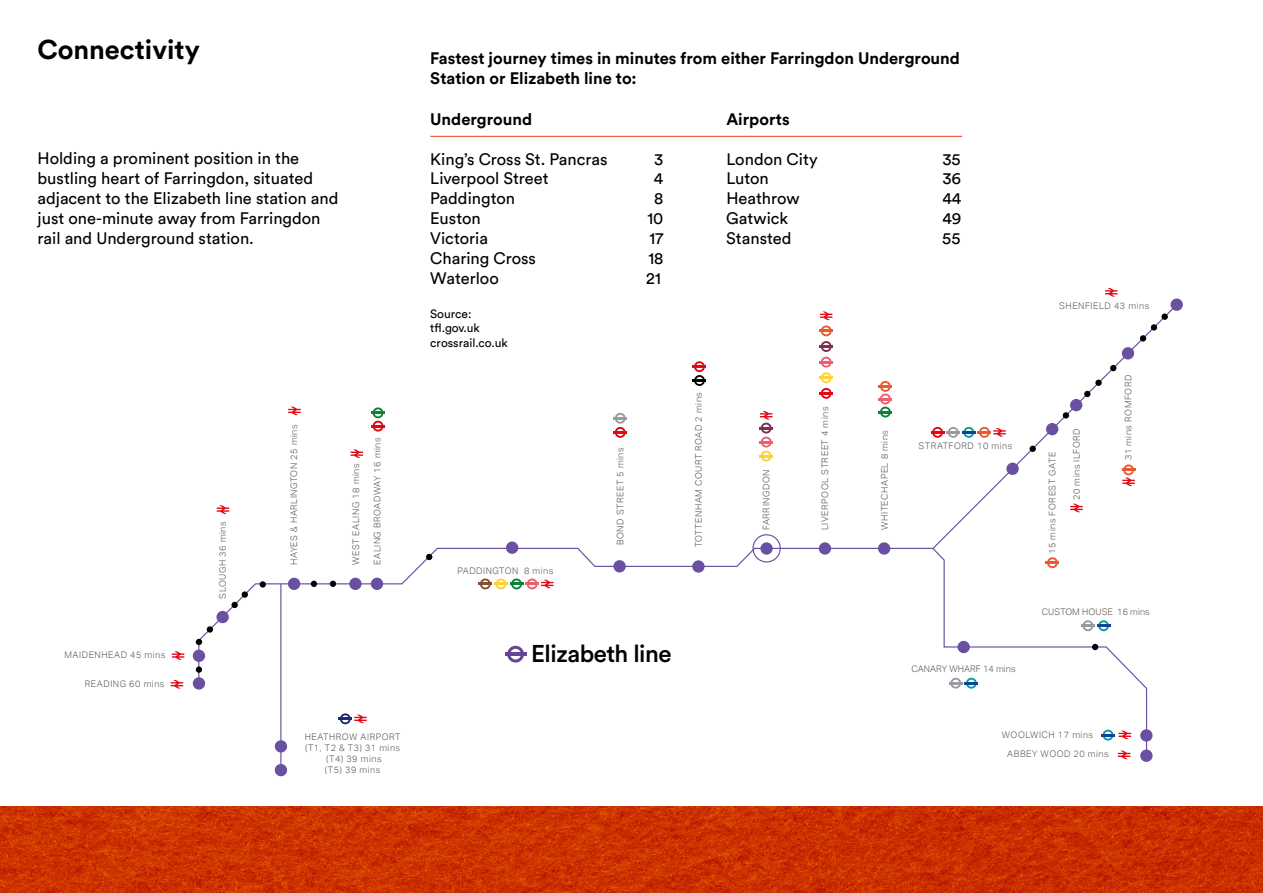
<style>
.page{position:relative;width:1263px;height:893px;background:#fff}
.page>*{position:absolute;margin:0;border:0;box-sizing:border-box;transform-origin:0 0}
.t1{font:700 27px "Circular Std";color:#000}
.t2{font:500 24px "Circular Std";letter-spacing:-.02em;color:#000}
.t3{font:16.5px/19.8px "Circular Std";color:#000}
.t4{font:700 16.5px/19.8px "Circular Std";color:#000}
.t5{font:12px/14.4px "Circular Std";color:#000}
.t6{font:300 9px/10.8px "Aktiv Grotesk";letter-spacing:.06em;color:#575756;text-align:center}
.t7{font:300 9px "Aktiv Grotesk";letter-spacing:.01em;color:#575756}
</style>
<div class="page">
<img style="left:0;top:807px;width:1263px;height:86px">
<svg style="left:198px;top:547px;width:950px;height:211px"></svg>
<svg style="left:351px;top:449px;width:12px;height:9px"></svg>
<svg style="left:330px;top:581px;width:6px;height:6px"></svg>
<svg style="left:426px;top:554px;width:6px;height:6px"></svg>
<svg style="left:311px;top:581px;width:6px;height:6px"></svg>
<div style="left:260px;top:581px;width:6px;height:7px;background:#000;border-radius:50%"></div>
<div style="left:242px;top:591px;width:6px;height:7px;background:#000;border-radius:50%"></div>
<div style="left:231px;top:602px;width:7px;height:6px;background:#000;border-radius:50%"></div>
<div style="left:207px;top:626px;width:6px;height:7px;background:#000;border-radius:50%"></div>
<svg style="left:196px;top:639px;width:6px;height:6px"></svg>
<div style="left:196px;top:666px;width:6px;height:7px;background:#000;border-radius:50%"></div>
<svg style="left:217px;top:505px;width:12px;height:9px"></svg>
<svg style="left:172px;top:651px;width:12px;height:9px"></svg>
<svg style="left:339px;top:713px;width:28px;height:11px"></svg>
<svg style="left:288px;top:407px;width:13px;height:8px"></svg>
<svg style="left:371px;top:407px;width:14px;height:25px"></svg>
<svg style="left:479px;top:578px;width:74px;height:11px"></svg>
<svg style="left:171px;top:680px;width:12px;height:8px"></svg>
<hr style="left:280px;top:584px;width:1px;height:192px;background:#6950a1">
<svg style="left:931px;top:309px;width:241px;height:241px"></svg>
<svg style="left:1105px;top:288px;width:12px;height:9px"></svg>
<svg style="left:1122px;top:464px;width:13px;height:22px"></svg>
<svg style="left:1118px;top:751px;width:12px;height:8px"></svg>
<svg style="left:1070px;top:504px;width:13px;height:8px"></svg>
<div style="left:1170px;top:298px;width:13px;height:13px;background:#6950a1;border-radius:50%"></div>
<div style="left:1161px;top:314px;width:7px;height:6px;background:#000;border-radius:50%"></div>
<div style="left:1151px;top:324px;width:6px;height:7px;background:#000;border-radius:50%"></div>
<div style="left:1140px;top:335px;width:6px;height:7px;background:#000;border-radius:50%"></div>
<svg style="left:1110px;top:365px;width:6px;height:6px"></svg>
<div style="left:1095px;top:380px;width:7px;height:6px;background:#000;border-radius:50%"></div>
<svg style="left:1084px;top:391px;width:6px;height:6px"></svg>
<div style="left:1063px;top:412px;width:6px;height:7px;background:#000;border-radius:50%"></div>
<div style="left:1029px;top:446px;width:7px;height:6px;background:#000;border-radius:50%"></div>
<svg style="left:1092px;top:644px;width:6px;height:6px"></svg>
<div style="left:1122px;top:347px;width:12px;height:12px;background:#6950a1;border-radius:50%"></div>
<div style="left:1070px;top:399px;width:12px;height:12px;background:#6950a1;border-radius:50%"></div>
<div style="left:1046px;top:423px;width:12px;height:12px;background:#6950a1;border-radius:50%"></div>
<div style="left:1006px;top:463px;width:13px;height:12px;background:#6950a1;border-radius:50%"></div>
<div style="left:878px;top:542px;width:12px;height:13px;background:#6950a1;border-radius:50%"></div>
<div style="left:957px;top:641px;width:13px;height:12px;background:#6950a1;border-radius:50%"></div>
<div style="left:1140px;top:749px;width:12px;height:13px;background:#6950a1;border-radius:50%"></div>
<div style="left:1140px;top:729px;width:12px;height:13px;background:#6950a1;border-radius:50%"></div>
<div style="left:819px;top:542px;width:12px;height:13px;background:#6950a1;border-radius:50%"></div>
<svg style="left:760px;top:542px;width:13px;height:13px"></svg>
<div style="left:506px;top:541px;width:12px;height:13px;background:#6950a1;border-radius:50%"></div>
<div style="left:613px;top:560px;width:13px;height:12px;background:#6950a1;border-radius:50%"></div>
<svg style="left:693px;top:361px;width:13px;height:25px"></svg>
<svg style="left:613px;top:413px;width:14px;height:25px"></svg>
<svg style="left:879px;top:381px;width:13px;height:36px"></svg>
<svg style="left:949px;top:678px;width:29px;height:11px"></svg>
<svg style="left:1101px;top:730px;width:30px;height:11px"></svg>
<svg style="left:931px;top:427px;width:75px;height:11px"></svg>
<svg style="left:1046px;top:557px;width:13px;height:11px"></svg>
<svg style="left:819px;top:311px;width:14px;height:88px"></svg>
<svg style="left:759px;top:411px;width:14px;height:50px"></svg>
<div style="left:752px;top:534px;width:29px;height:28px;border:1px solid #6950a1;border-radius:50%"></div>
<div style="left:275px;top:764px;width:12px;height:12px;background:#6950a1;border-radius:50%"></div>
<div style="left:275px;top:740px;width:12px;height:12px;background:#6950a1;border-radius:50%"></div>
<div style="left:193px;top:650px;width:12px;height:12px;background:#6950a1;border-radius:50%"></div>
<div style="left:193px;top:677px;width:12px;height:13px;background:#6950a1;border-radius:50%"></div>
<div style="left:216px;top:611px;width:13px;height:12px;background:#6950a1;border-radius:50%"></div>
<div style="left:349px;top:578px;width:13px;height:12px;background:#6950a1;border-radius:50%"></div>
<div style="left:288px;top:578px;width:12px;height:12px;background:#6950a1;border-radius:50%"></div>
<div style="left:371px;top:578px;width:12px;height:12px;background:#6950a1;border-radius:50%"></div>
<svg style="left:505px;top:646px;width:21px;height:16px"></svg>
<hr style="left:505px;top:653px;width:21px;height:3px;background:#654595">
<svg style="left:692px;top:560px;width:13px;height:13px"></svg>
<svg style="left:1081px;top:620px;width:29px;height:11px"></svg>
<hr style="left:430px;top:136px;width:532px;height:1px;background:#e74011">
<h1 class="t1" style="left:38px;top:32px;width:164px">Connectivity</h1>
<h3 class="t3" style="left:38px;top:149px;width:302px">Holding a prominent position in the bustling heart of Farringdon, situated adjacent to the Elizabeth line station and just one-minute away from Farringdon rail and Underground station.</h3>
<p class="t6" style="left:65px;top:650px;width:102px">MAIDENHEAD 45 mins</p>
<p class="t6" style="left:85px;top:679px;width:81px">READING 60 mins</p>
<p class="t6" style="left:217px;top:599px;width:79px;rotate:-90deg">SLOUGH 36 mins</p>
<p class="t6" style="left:289px;top:565px;width:142px;rotate:-90deg">HAYES &amp; HARLINGTON 25 mins</p>
<p class="t6" style="left:351px;top:565px;width:103px;rotate:-90deg">WEST EALING 18 mins</p>
<p class="t6" style="left:372px;top:565px;width:129px;rotate:-90deg">EALING BROADWAY 16 mins</p>
<p class="t6" style="left:305px;top:732px;width:97px">HEATHROW AIRPORT (T1, T2 &amp; T3) 31 mins (T4) 39 mins<br>(T5) 39 mins</p>
<h3 class="t4" style="left:430px;top:48px;width:531px">Fastest journey times in minutes from either Farringdon Underground<br>Station or Elizabeth line to:</h3>
<h3 class="t4" style="left:430px;top:109px;width:103px">Underground</h3>
<h3 class="t3" style="left:430px;top:149px;width:179px">King’s Cross St. Pancras</h3>
<h3 class="t3" style="left:654px;top:149px;width:11px">3</h3>
<h3 class="t3" style="left:430px;top:169px;width:120px">Liverpool Street</h3>
<h3 class="t3" style="left:654px;top:169px;width:11px">4</h3>
<h3 class="t3" style="left:430px;top:188px;width:86px">Paddington</h3>
<h3 class="t3" style="left:654px;top:188px;width:11px">8</h3>
<h3 class="t3" style="left:430px;top:208px;width:52px">Euston</h3>
<h3 class="t3" style="left:647px;top:208px;width:18px">10</h3>
<h3 class="t3" style="left:430px;top:228px;width:59px">Victoria</h3>
<h3 class="t3" style="left:649px;top:228px;width:15px">17</h3>
<h3 class="t3" style="left:430px;top:248px;width:107px">Charing Cross</h3>
<h3 class="t3" style="left:648px;top:248px;width:17px">18</h3>
<h3 class="t3" style="left:430px;top:268px;width:70px">Waterloo</h3>
<h3 class="t3" style="left:646px;top:268px;width:16px">21</h3>
<h3 class="t5" style="left:430px;top:306px;width:79px">Source: tfl.gov.uk crossrail.co.uk</h3>
<p class="t6" style="left:457px;top:565px;width:98px">PADDINGTON 8 mins</p>
<p class="t6" style="left:615px;top:545px;width:99px;rotate:-90deg">BOND STREET 5 mins</p>
<h3 class="t4" style="left:726px;top:109px;width:65px">Airports</h3>
<h3 class="t3" style="left:726px;top:149px;width:93px">London City</h3>
<h3 class="t3" style="left:942px;top:149px;width:20px">35</h3>
<h3 class="t3" style="left:726px;top:169px;width:44px">Luton</h3>
<h3 class="t3" style="left:942px;top:169px;width:20px">36</h3>
<h3 class="t3" style="left:726px;top:188px;width:75px">Heathrow</h3>
<h3 class="t3" style="left:942px;top:188px;width:20px">44</h3>
<h3 class="t3" style="left:726px;top:208px;width:63px">Gatwick</h3>
<h3 class="t3" style="left:942px;top:208px;width:21px">49</h3>
<h3 class="t3" style="left:726px;top:228px;width:67px">Stansted</h3>
<h3 class="t3" style="left:942px;top:228px;width:20px">55</h3>
<p class="t6" style="left:693px;top:547px;width:157px;rotate:-90deg">TOTTENHAM COURT ROAD 2 mins</p>
<p class="t6" style="left:761px;top:530px;width:62px;rotate:-90deg">FARRINGDON</p>
<p class="t6" style="left:819px;top:530px;width:125px;rotate:-90deg">LIVERPOOL STREET 4 mins</p>
<p class="t6" style="left:879px;top:530px;width:101px;rotate:-90deg">WHITECHAPEL 8 mins</p>
<p class="t6" style="left:918px;top:441px;width:95px">STRATFORD 10 mins</p>
<h2 class="t2" style="left:531px;top:639px;width:142px">Elizabeth line</h2>
<p class="t7" style="left:911px;top:664px;width:106px">CANARY WHARF 14 mins</p>
<p class="t6" style="left:1059px;top:301px;width:92px">SHENFIELD 43 mins</p>
<p class="t6" style="left:1047px;top:554px;width:103px;rotate:-90deg">15 mins FOREST GATE</p>
<p class="t6" style="left:1071px;top:500px;width:73px;rotate:-90deg">20 mins ILFORD</p>
<p class="t6" style="left:1123px;top:460px;width:87px;rotate:-90deg">31 mins ROMFORD</p>
<p class="t7" style="left:1042px;top:606px;width:110px">CUSTOM HOUSE 16 mins</p>
<p class="t6" style="left:1002px;top:730px;width:93px">WOOLWICH 17 mins</p>
<p class="t6" style="left:1007px;top:749px;width:103px">ABBEY WOOD 20 mins</p>
</div>
